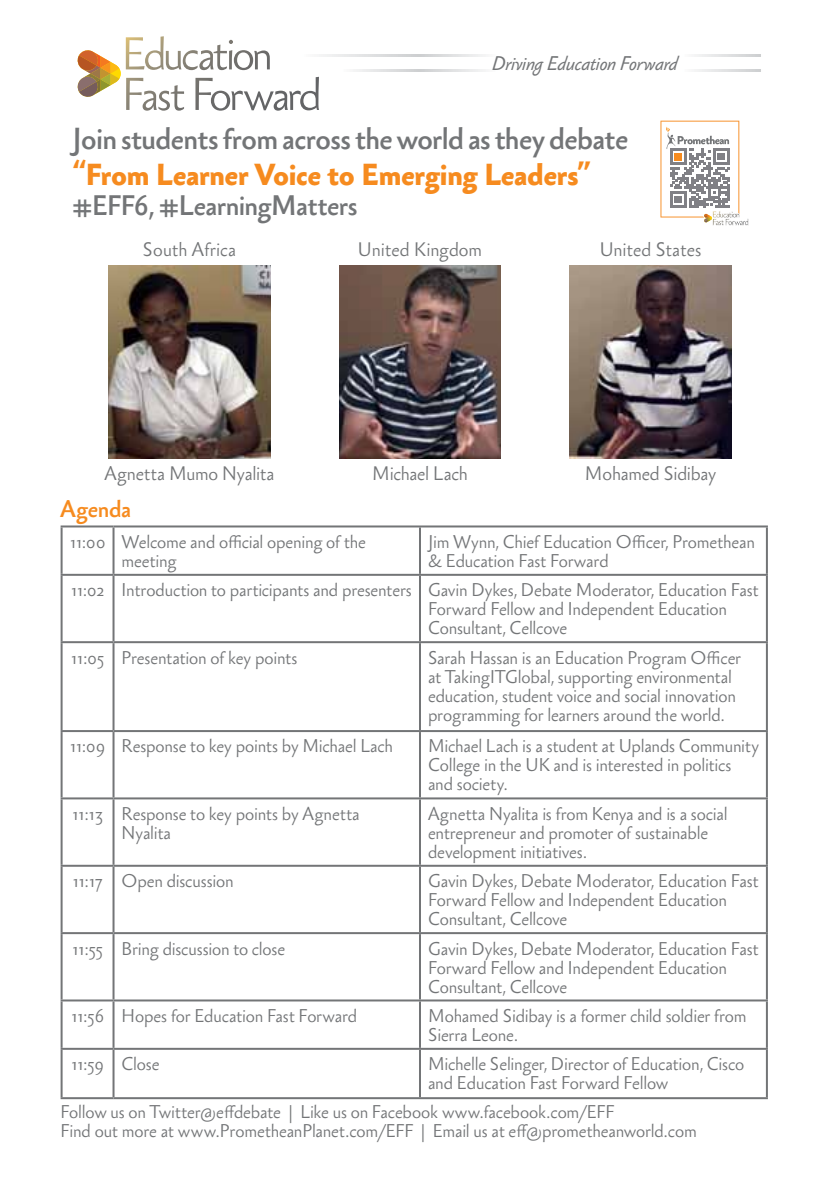
<style>
.page{position:relative;width:840px;height:1191px;background:#fff}
.page>*{position:absolute;margin:0;border:0;box-sizing:border-box;transform-origin:0 0}
.t1{font:500 28px "Sebastian";letter-spacing:-.015em;color:#737577}
.t2{font:500 28px "Sebastian";letter-spacing:-.01em;color:#f68b1f}
.t3{font:500 26px "Sebastian";letter-spacing:-.015em;color:#737577}
.t4{font:500 22px "Sebastian";letter-spacing:-.01em;color:#f68b1f}
.t5{font:italic 18.2px "Sebastian Text Pro";letter-spacing:-.01em;color:#737577}
.t6{font:18px "Sebastian Light UCF";color:#737577}
.t7{font:300 17px/19px "Sebastian";letter-spacing:-.01em;color:#737577}
</style>
<div class="page">
<svg style="left:694px;top:70px;width:65px;height:2px"></svg>
<svg style="left:694px;top:55px;width:65px;height:2px"></svg>
<svg style="left:418px;top:70px;width:68px;height:2px"></svg>
<svg style="left:353px;top:70px;width:65px;height:2px"></svg>
<svg style="left:418px;top:55px;width:68px;height:2px"></svg>
<svg style="left:319px;top:55px;width:99px;height:2px"></svg>
<svg style="left:78px;top:36px;width:241px;height:74px"></svg>
<img style="left:108px;top:265px;width:162px;height:193px">
<img style="left:339px;top:265px;width:161px;height:193px">
<img style="left:569px;top:265px;width:162px;height:193px">
<hr style="left:112px;top:527px;width:2px;height:47px;background:#737577">
<hr style="left:112px;top:576px;width:2px;height:65px;background:#737577">
<hr style="left:112px;top:643px;width:2px;height:87px;background:#737577">
<hr style="left:112px;top:732px;width:2px;height:65px;background:#737577">
<hr style="left:112px;top:799px;width:2px;height:65px;background:#737577">
<hr style="left:112px;top:866px;width:2px;height:66px;background:#737577">
<hr style="left:112px;top:934px;width:2px;height:65px;background:#737577">
<hr style="left:112px;top:1001px;width:2px;height:46px;background:#737577">
<hr style="left:112px;top:1049px;width:2px;height:48px;background:#737577">
<hr style="left:61px;top:1049px;width:2px;height:48px;background:#737577">
<hr style="left:61px;top:1097px;width:52px;height:2px;background:#737577">
<hr style="left:113px;top:1097px;width:307px;height:2px;background:#737577">
<hr style="left:61px;top:525px;width:52px;height:2px;background:#737577">
<hr style="left:61px;top:527px;width:2px;height:47px;background:#737577">
<hr style="left:113px;top:525px;width:307px;height:2px;background:#737577">
<hr style="left:61px;top:574px;width:52px;height:2px;background:#737577">
<hr style="left:61px;top:576px;width:2px;height:65px;background:#737577">
<hr style="left:113px;top:574px;width:307px;height:2px;background:#737577">
<hr style="left:420px;top:574px;width:347px;height:2px;background:#737577">
<hr style="left:61px;top:732px;width:2px;height:65px;background:#737577">
<hr style="left:61px;top:641px;width:52px;height:2px;background:#737577">
<hr style="left:61px;top:643px;width:2px;height:87px;background:#737577">
<hr style="left:113px;top:641px;width:307px;height:2px;background:#737577">
<hr style="left:420px;top:641px;width:347px;height:2px;background:#737577">
<hr style="left:61px;top:730px;width:52px;height:2px;background:#737577">
<hr style="left:113px;top:730px;width:307px;height:2px;background:#737577">
<hr style="left:420px;top:730px;width:347px;height:2px;background:#737577">
<hr style="left:61px;top:797px;width:52px;height:2px;background:#737577">
<hr style="left:61px;top:799px;width:2px;height:65px;background:#737577">
<hr style="left:113px;top:797px;width:307px;height:2px;background:#737577">
<hr style="left:420px;top:797px;width:347px;height:2px;background:#737577">
<hr style="left:61px;top:864px;width:52px;height:2px;background:#737577">
<hr style="left:61px;top:866px;width:2px;height:66px;background:#737577">
<hr style="left:113px;top:864px;width:307px;height:2px;background:#737577">
<hr style="left:420px;top:864px;width:347px;height:2px;background:#737577">
<hr style="left:61px;top:932px;width:52px;height:2px;background:#737577">
<hr style="left:61px;top:934px;width:2px;height:65px;background:#737577">
<hr style="left:113px;top:932px;width:307px;height:2px;background:#737577">
<hr style="left:420px;top:932px;width:347px;height:2px;background:#737577">
<hr style="left:61px;top:999px;width:52px;height:2px;background:#737577">
<hr style="left:61px;top:1001px;width:2px;height:46px;background:#737577">
<hr style="left:113px;top:999px;width:307px;height:2px;background:#737577">
<hr style="left:420px;top:999px;width:347px;height:2px;background:#737577">
<hr style="left:61px;top:1047px;width:52px;height:2px;background:#737577">
<hr style="left:113px;top:1047px;width:307px;height:2px;background:#737577">
<hr style="left:420px;top:1047px;width:347px;height:2px;background:#737577">
<hr style="left:420px;top:525px;width:347px;height:2px;background:#737577">
<hr style="left:419px;top:527px;width:2px;height:47px;background:#737577">
<hr style="left:765px;top:527px;width:2px;height:47px;background:#737577">
<hr style="left:419px;top:576px;width:2px;height:65px;background:#737577">
<hr style="left:765px;top:576px;width:2px;height:65px;background:#737577">
<hr style="left:419px;top:643px;width:2px;height:87px;background:#737577">
<hr style="left:765px;top:643px;width:2px;height:87px;background:#737577">
<hr style="left:419px;top:732px;width:2px;height:65px;background:#737577">
<hr style="left:765px;top:732px;width:2px;height:65px;background:#737577">
<hr style="left:419px;top:799px;width:2px;height:65px;background:#737577">
<hr style="left:765px;top:799px;width:2px;height:65px;background:#737577">
<hr style="left:419px;top:866px;width:2px;height:66px;background:#737577">
<hr style="left:765px;top:866px;width:2px;height:66px;background:#737577">
<hr style="left:419px;top:934px;width:2px;height:65px;background:#737577">
<hr style="left:765px;top:934px;width:2px;height:65px;background:#737577">
<hr style="left:419px;top:1001px;width:2px;height:46px;background:#737577">
<hr style="left:765px;top:1001px;width:2px;height:46px;background:#737577">
<hr style="left:419px;top:1049px;width:2px;height:48px;background:#737577">
<hr style="left:765px;top:1049px;width:2px;height:48px;background:#737577">
<hr style="left:420px;top:1097px;width:347px;height:2px;background:#737577">
<svg style="left:660px;top:121px;width:88px;height:105px"></svg>
<p class="t5" style="left:491px;top:51px;width:187px">Driving Education Forward</p>
<h1 class="t1" style="left:72px;top:120px;width:557px">Join students from across the world as they debate</h1>
<h1 class="t2" style="left:72px;top:156px;width:520px">“From Learner Voice to Emerging Leaders”</h1>
<h2 class="t3" style="left:72px;top:188px;width:286px">#EFF6, #LearningMatters</h2>
<p class="t6" style="left:143px;top:238px;width:94px">South Africa</p>
<p class="t6" style="left:104px;top:462px;width:171px">Agnetta Mumo Nyalita</p>
<p class="t4" style="left:61px;top:494px;width:72px">Agenda</p>
<p class="t6" style="left:358px;top:238px;width:126px">United Kingdom</p>
<p class="t6" style="left:372px;top:462px;width:97px">Michael Lach</p>
<p class="t6" style="left:599px;top:238px;width:103px">United States</p>
<p class="t6" style="left:584px;top:462px;width:132px">Mohamed Sidibay</p>
<p class="t7" style="left:121px;top:532px;width:246px;text-indent:-52px">11:00 Welcome and official opening of the meeting</p>
<p class="t7" style="left:428px;top:532px;width:328px">Jim Wynn, Chief Education Officer, Promethean &amp; Education Fast Forward</p>
<p class="t7" style="left:428px;top:581px;width:332px;text-indent:-357px">11:02 Introduction to participants and presenters Gavin Dykes, Debate Moderator, Education Fast<br>Forward Fellow and Independent Education<br>Consultant, Cellcove</p>
<p class="t7" style="left:71px;top:648px;width:228px">11:05 Presentation of key points</p>
<p class="t7" style="left:428px;top:648px;width:314px">Sarah Hassan is an Education Program Officer at TakingITGlobal, supporting environmental education, student voice and social innovation programming for learners around the world.</p>
<p class="t7" style="left:70px;top:737px;width:324px">11:09 Response to key points by Michael Lach</p>
<p class="t7" style="left:428px;top:737px;width:332px">Michael Lach is a student at Uplands Community<br>College in the UK and is interested in politics and society.</p>
<p class="t7" style="left:121px;top:804px;width:239px;text-indent:-49px">11:13 Response to key points by Agnetta<br>Nyalita</p>
<p class="t7" style="left:428px;top:804px;width:301px">Agnetta Nyalita is from Kenya and is a social entrepreneur and promoter of sustainable development initiatives.</p>
<p class="t7" style="left:72px;top:872px;width:162px">11:17 Open discussion</p>
<p class="t7" style="left:428px;top:872px;width:332px">Gavin Dykes, Debate Moderator, Education Fast<br>Forward Fellow and Independent Education<br>Consultant, Cellcove</p>
<p class="t7" style="left:72px;top:939px;width:214px">11:55 Bring discussion to close</p>
<p class="t7" style="left:428px;top:939px;width:332px">Gavin Dykes, Debate Moderator, Education Fast<br>Forward Fellow and Independent Education<br>Consultant, Cellcove</p>
<p class="t7" style="left:71px;top:1006px;width:287px">11:56 Hopes for Education Fast Forward</p>
<p class="t7" style="left:428px;top:1006px;width:320px">Mohamed Sidibay is a former child soldier from<br>Sierra Leone.</p>
<p class="t7" style="left:71px;top:1055px;width:90px">11:59 Close</p>
<p class="t7" style="left:428px;top:1055px;width:317px">Michelle Selinger, Director of Education, Cisco and Education Fast Forward Fellow</p>
<p class="t7" style="left:61px;top:1102px;width:637px">Follow us on Twitter@effdebate | Like us on Facebook www.facebook.com/EFF<br>Find out more at www.PrometheanPlanet.com/EFF | Email us at eff@prometheanworld.com</p>
</div>
